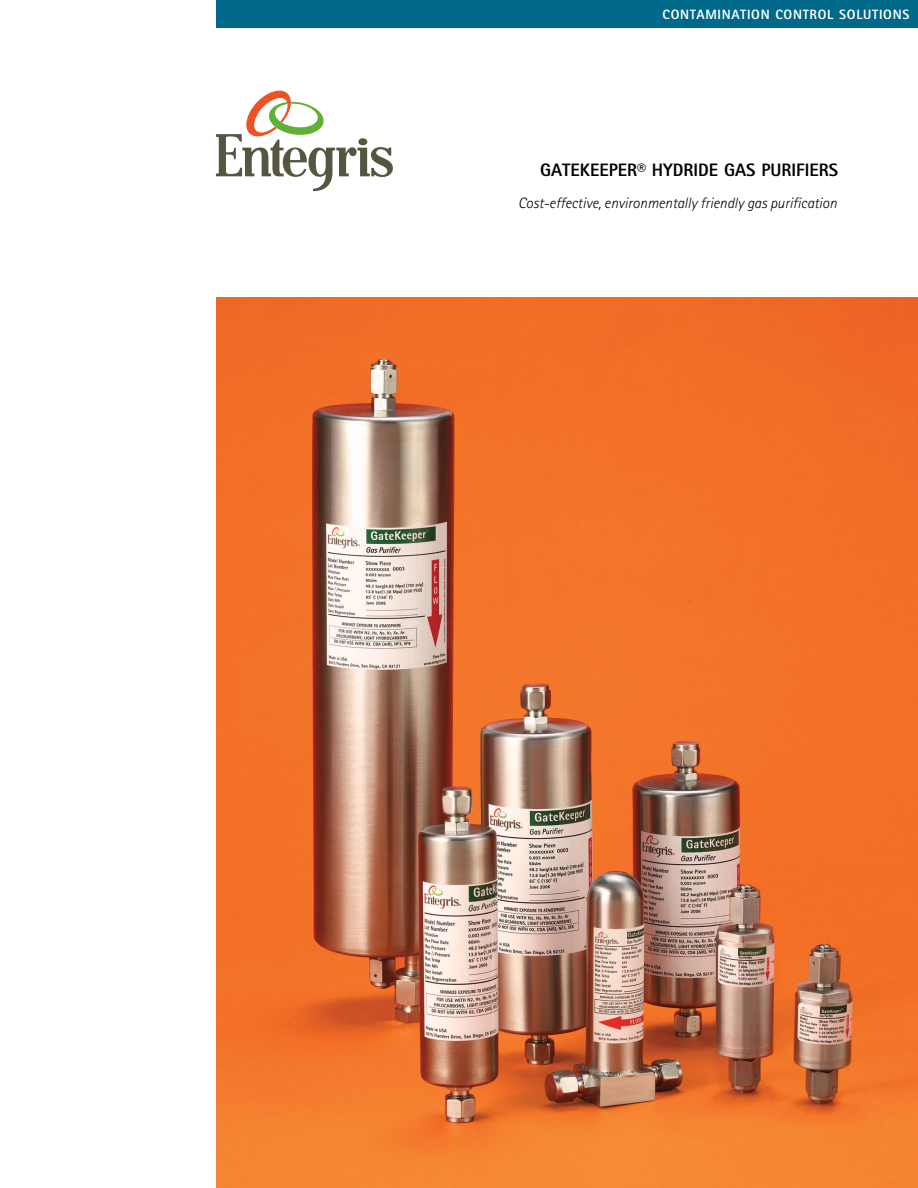
<style>
.page{position:relative;width:918px;height:1188px;background:#fff}
.page>*{position:absolute;margin:0;border:0;box-sizing:border-box;transform-origin:0 0}
.t1{font:800 18px "Rotis Sans Serif";color:#000}
.t2{font:italic 300 15px "Rotis Sans Serif";color:#000}
.t3{font:800 13.5px "Rotis Sans Serif";letter-spacing:.05em;color:#fff}
</style>
<div class="page">
<svg style="left:216px;top:91px;width:177px;height:100px"></svg>
<div style="left:216px;top:0;width:702px;height:27px;background:#006888"></div>
<img style="left:216px;top:297px;width:702px;height:891px">
<p class="t3" style="left:663px;top:6px;width:246px">CONTAMINATION CONTROL SOLUTIONS</p>
<p class="t1" style="left:540px;top:159px;width:297px">GATEKEEPER® HYDRIDE GAS PURIFIERS</p>
<p class="t2" style="left:518px;top:194px;width:320px">Cost-effective, environmentally friendly gas purification</p>
</div>
